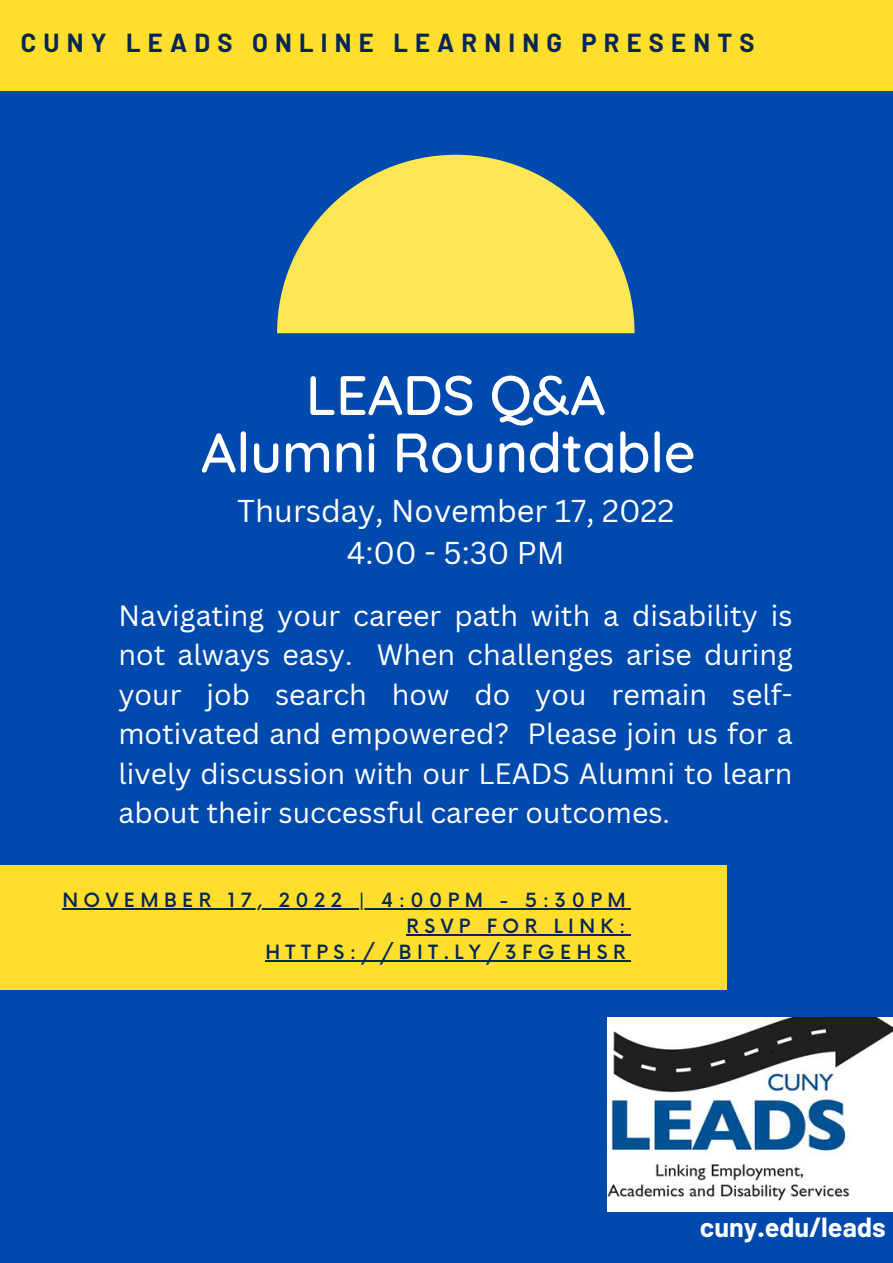
<style>
.page{position:relative;width:893px;height:1263px;background:#fff}
.page>*{position:absolute;margin:0;border:0;box-sizing:border-box;transform-origin:0 0}
.t1{font:500 55.5px/57.4px "Quicksand";letter-spacing:-.005em;color:#fff;text-align:center}
.t2{font:30.75px/42.8px "Canva Sans";color:#fff;text-align:center}
.t3{font:28.5px/39.4px "Canva Sans";color:#fff;text-align:justify}
.t4{font:700 27px "Barlow";color:#fff}
.t5{font:700 25.5px "Barlow";letter-spacing:.285em;color:#052657}
.t6{font:500 19.12px/26.5px "Now";letter-spacing:.285em;color:#052657;text-align:right}
</style>
<div class="page">
<div style="left:0;top:91px;width:893px;height:1172px;background:#004aad"></div>
<div style="left:0;top:0;width:893px;height:91px;background:#ffdf2b"></div>
<div style="left:0;top:865px;width:727px;height:125px;background:#ffdf2b"></div>
<hr style="left:62px;top:908px;width:569px;height:1px;background:#052657">
<hr style="left:406px;top:934px;width:225px;height:2px;background:#052657">
<hr style="left:265px;top:960px;width:366px;height:2px;background:#052657">
<img style="left:607px;top:1017px;width:286px;height:194px">
<svg style="left:277px;top:155px;width:357px;height:178px;background:#c6c567"></svg>
<p class="t5" style="left:21px;top:26px;width:735px">CUNY LEADS ONLINE LEARNING PRESENTS</p>
<h1 class="t1" style="left:201px;top:365px;width:496px">LEADS Q&amp;A<br>Alumni Roundtable</h1>
<p class="t2" style="left:237px;top:488px;width:439px">Thursday, November 17, 2022<br>4:00 - 5:30 PM</p>
<p class="t3" style="left:118px;top:595px;width:676px">Navigating your career path with a disability is not always easy. When challenges arise during your job search how do you remain self&shy;motivated and empowered? Please join us for a lively discussion with our LEADS Alumni to learn about their successful career outcomes.</p>
<p class="t6" style="left:62px;top:887px;width:565px">NOVEMBER 17, 2022 | 4:00PM - 5:30PM<br>RSVP FOR LINK:<br>HTTPS://BIT.LY/3FGEHSR</p>
<p class="t4" style="left:700px;top:1210px;width:187px">cuny.edu/leads</p>
</div>
